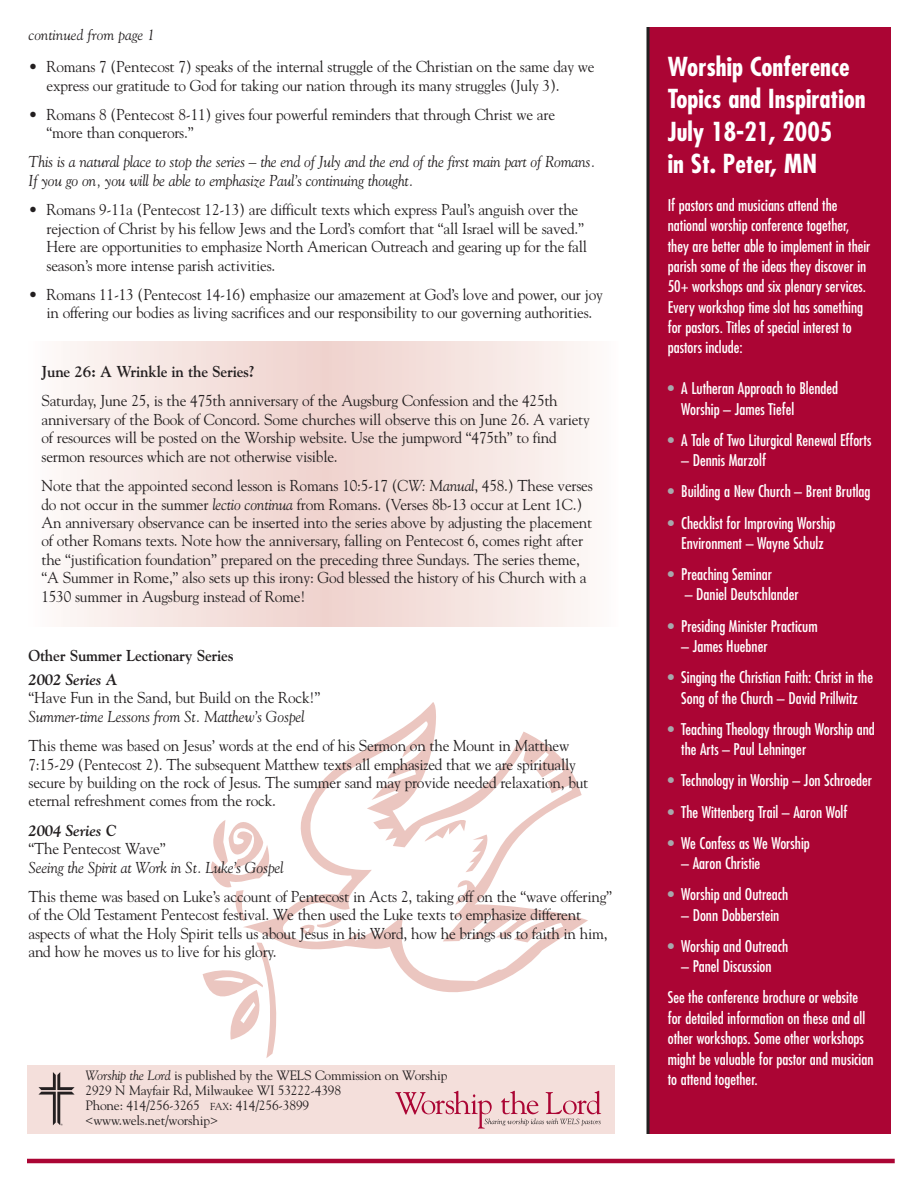
<style>
.page{position:relative;width:918px;height:1188px;background:#fff}
.page>*{position:absolute;margin:0;border:0;box-sizing:border-box;transform-origin:0 0}
.t1{font:700 condensed 25.5px/32.2px "Futura";color:#fff}
.t2{font:15.75px/18.5px "Goudy";letter-spacing:-.015em;color:#231f20}
.t3{font:condensed 15.75px/20.4px "Futura";color:#fff}
.t4{font:italic 15.75px/18.5px "Goudy";letter-spacing:-.015em;color:#231f20}
.t5{font:700 15.75px "Goudy";letter-spacing:-.015em;color:#231f20}
.t6{font:italic 700 15.75px "Goudy";letter-spacing:-.015em;color:#231f20}
.t7{font:italic 15px "Goudy";color:#231f20}
.t8{font:13.5px/15px "Goudy";letter-spacing:-.015em;color:#231f20}
.s1{font-style:italic}
.s2{font-size:10.2px}
.s3{color:#a7a9ac}
</style>
<div class="page">
<div style="left:649px;top:27px;width:242px;height:1107px;background:#ab0534"></div>
<svg style="left:203px;top:702px;width:385px;height:356px"></svg>
<hr style="left:27px;top:1159px;width:868px;height:4px;background:#ab0534">
<div style="left:27px;top:1066px;width:587px;height:68px;background:#f4dfdb"></div>
<svg style="left:395px;top:1091px;width:206px;height:38px"></svg>
<svg style="left:38px;top:1072px;width:37px;height:53px"></svg>
<svg style="left:63px;top:341px;width:525px;height:285px;background:#f5e3df"></svg>
<svg style="left:646px;top:27px;width:4px;height:1107px;background:#4f373e"></svg>
<p class="t7" style="left:28px;top:28px;width:128px">continued from page 1</p>
<p class="t2" style="left:47px;top:59px;width:550px;text-indent:-18px">• Romans 7 (Pentecost 7) speaks of the internal struggle of the Christian on the same day we express our gratitude to God for taking our nation through its many struggles (July 3).</p>
<p class="t2" style="left:47px;top:106px;width:510px;text-indent:-18px">• Romans 8 (Pentecost 8-11) gives four powerful reminders that through Christ we are “more than conquerors.”</p>
<p class="t4" style="left:28px;top:154px;width:569px">This is a natural place to stop the series – the end of July and the end of the first main part of Romans.<br>If you go on, you will be able to emphasize Paul’s continuing thought.</p>
<p class="t2" style="left:47px;top:202px;width:542px;text-indent:-18px">• Romans 9-11a (Pentecost 12-13) are difficult texts which express Paul’s anguish over the rejection of Christ by his fellow Jews and the Lord’s comfort that “all Israel will be saved.” Here are opportunities to emphasize North American Outreach and gearing up for the fall season’s more intense parish activities.</p>
<p class="t2" style="left:28px;top:286px;width:576px;text-align:center">• Romans 11-13 (Pentecost 14-16) emphasize our amazement at God’s love and power, our joy in offering our bodies as living sacrifices and our responsibility to our governing authorities.</p>
<p class="t5" style="left:41px;top:365px;width:215px">June 26: A Wrinkle in the Series?</p>
<p class="t2" style="left:41px;top:393px;width:550px">Saturday, June 25, is the 475th anniversary of the Augsburg Confession and the 425th anniversary of the Book of Concord. Some churches will observe this on June 26. A variety of resources will be posted on the Worship website. Use the jumpword “475th” to find sermon resources which are not otherwise visible.</p>
<p class="t2" style="left:41px;top:478px;width:553px">Note that the appointed second lesson is Romans 10:5-17 (<span class="s1">CW: Manual</span>, 458.) These verses do not occur in the summer <span class="s1">lectio continua</span> from Romans. (Verses 8b-13 occur at Lent 1C.)<br>An anniversary observance can be inserted into the series above by adjusting the placement of other Romans texts. Note how the anniversary, falling on Pentecost 6, comes right after the “justification foundation” prepared on the preceding three Sundays. The series theme, “A Summer in Rome,” also sets up this irony: God blessed the history of his Church with a 1530 summer in Augsburg instead of Rome!</p>
<p class="t5" style="left:28px;top:649px;width:207px">Other Summer Lectionary Series</p>
<p class="t6" style="left:28px;top:674px;width:90px">2002 Series A</p>
<p class="t2" style="left:28px;top:690px;width:293px">“Have Fun in the Sand, but Build on the Rock!”</p>
<p class="t4" style="left:28px;top:708px;width:278px">Summer-time Lessons from St. Matthew’s Gospel</p>
<p class="t2" style="left:28px;top:738px;width:561px">This theme was based on Jesus’ words at the end of his Sermon on the Mount in Matthew 7:15-29 (Pentecost 2). The subsequent Matthew texts all emphasized that we are spiritually secure by building on the rock of Jesus. The summer sand may provide needed relaxation, but eternal refreshment comes from the rock.</p>
<p class="t6" style="left:28px;top:824px;width:89px">2004 Series C</p>
<p class="t2" style="left:28px;top:841px;width:139px">“The Pentecost Wave”</p>
<p class="t4" style="left:28px;top:859px;width:257px">Seeing the Spirit at Work in St. Luke’s Gospel</p>
<p class="t2" style="left:28px;top:888px;width:585px">This theme was based on Luke’s account of Pentecost in Acts 2, taking off on the “wave offering” of the Old Testament Pentecost festival. We then used the Luke texts to emphasize different aspects of what the Holy Spirit tells us about Jesus in his Word, how he brings us to faith in him, and how he moves us to live for his glory.</p>
<p class="t8" style="left:85px;top:1069px;width:363px"><span class="s1">Worship the Lord</span> is published by the WELS Commission on Worship 2929 N Mayfair Rd, Milwaukee WI 53222-4398<br>Phone: 414/256-3265 <span class="s2">FAX</span>: 414/256-3899<br>&lt;www.wels.net/worship&gt;</p>
<h1 class="t1" style="left:668px;top:53px;width:199px">Worship Conference<br>Topics and Inspiration<br>July 18-21, 2005<br>in St. Peter, MN</h1>
<p class="t3" style="left:668px;top:196px;width:204px">If pastors and musicians attend the national worship conference together, they are better able to implement in their parish some of the ideas they discover in 50+ workshops and six plenary services.<br>Every workshop time slot has something for pastors. Titles of special interest to pastors include:</p>
<p class="t3" style="left:681px;top:379px;width:158px;text-indent:-13px"><span class="s3">•</span> A Lutheran Approach to Blended<br>Worship – James Tiefel</p>
<p class="t3" style="left:668px;top:431px;width:205px"><span class="s3">•</span> A Tale of Two Liturgical Renewal Efforts</p>
<p class="t3" style="left:681px;top:451px;width:86px">– Dennis Marzolf</p>
<p class="t3" style="left:668px;top:483px;width:204px"><span class="s3">•</span> Building a New Church – Brent Brutlag</p>
<p class="t3" style="left:668px;top:514px;width:169px;text-align:center"><span class="s3">•</span> Checklist for Improving Worship<br>Environment – Wayne Schulz</p>
<p class="t3" style="left:668px;top:565px;width:106px"><span class="s3">•</span> Preaching Seminar</p>
<p class="t3" style="left:685px;top:586px;width:116px">– Daniel Deutschlander</p>
<p class="t3" style="left:668px;top:617px;width:151px"><span class="s3">•</span> Presiding Minister Practicum</p>
<p class="t3" style="left:681px;top:637px;width:88px">– James Huebner</p>
<p class="t3" style="left:668px;top:668px;width:207px;text-align:center"><span class="s3">•</span> Singing the Christian Faith: Christ in the<br>Song of the Church – David Prillwitz</p>
<p class="t3" style="left:681px;top:720px;width:195px;text-indent:-13px"><span class="s3">•</span> Teaching Theology through Worship and the Arts – Paul Lehninger</p>
<p class="t3" style="left:668px;top:772px;width:206px"><span class="s3">•</span> Technology in Worship – Jon Schroeder</p>
<p class="t3" style="left:668px;top:803px;width:181px"><span class="s3">•</span> The Wittenberg Trail – Aaron Wolf</p>
<p class="t3" style="left:668px;top:834px;width:144px"><span class="s3">•</span> We Confess as We Worship</p>
<p class="t3" style="left:681px;top:854px;width:81px">– Aaron Christie</p>
<p class="t3" style="left:668px;top:886px;width:122px"><span class="s3">•</span> Worship and Outreach</p>
<p class="t3" style="left:681px;top:906px;width:100px">– Donn Dobberstein</p>
<p class="t3" style="left:668px;top:937px;width:122px"><span class="s3">•</span> Worship and Outreach</p>
<p class="t3" style="left:668px;top:952px;width:192px;line-height:31.2px;text-indent:13px">– Panel Discussion<br>See the conference brochure or website</p>
<p class="t3" style="left:668px;top:1009px;width:207px">for detailed information on these and all other workshops. Some other workshops might be valuable for pastor and musician to attend together.</p>
</div>
